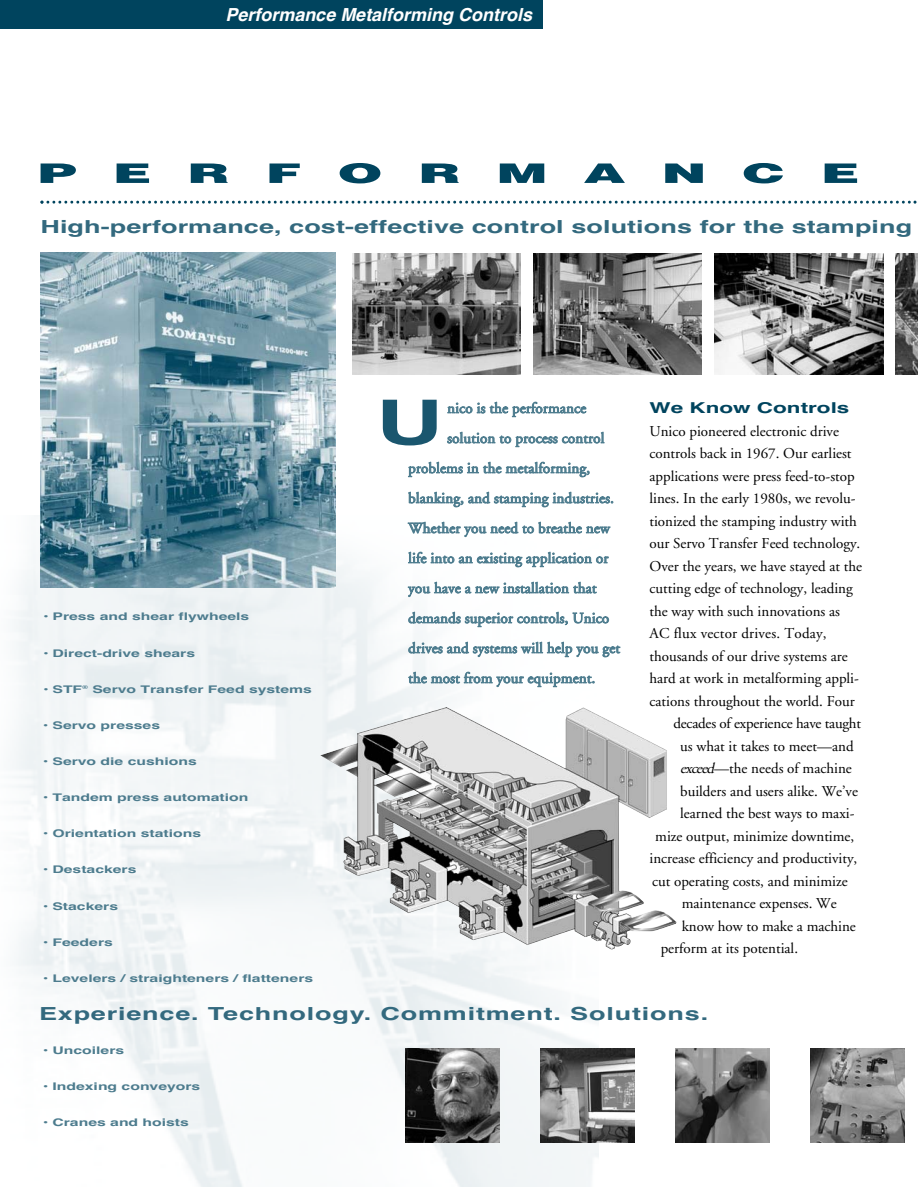
<style>
.page{position:relative;width:918px;height:1188px;background:#fff}
.page>*{position:absolute;margin:0;border:0;box-sizing:border-box;transform-origin:0 0}
.t1{font:700 61.95px "Helvetica";color:#1a566e;scale:1.5 1}
.t2{font:900 27px "Helvetica";color:#00445e;scale:2 1}
.t3{font:700 18px "Helvetica";letter-spacing:.005em;color:#33697e;scale:1.5 1}
.t4{font:700 18px "Helvetica";letter-spacing:.03em;color:#33697e;scale:1.5 1}
.t5{font:italic 700 18px "Helvetica";color:#fff}
.t6{font:15px "Adobe Garamond";color:#000}
.t7{font:15px "Adobe Garamond";letter-spacing:.01em;color:#4d7c8e}
.t8{font:700 15px "Helvetica";color:#00445e;scale:1.5 1}
.t9{font:700 10.5px "Helvetica";color:#4d7c8e;scale:1.5 1}
.s1{font-style:italic}
</style>
<div class="page">
<img style="left:12px;top:554px;width:586px;height:633px">
<div style="left:0;top:0;width:542px;height:28px;background:#00445e"></div>
<img style="left:405px;top:1049px;width:94px;height:94px">
<img style="left:540px;top:1049px;width:94px;height:94px">
<img style="left:675px;top:1049px;width:94px;height:94px">
<img style="left:810px;top:1049px;width:94px;height:94px">
<svg style="left:40px;top:201px;width:877px;height:3px"></svg>
<img style="left:566px;top:707px;width:93px;height:61px">
<img style="left:40px;top:252px;width:296px;height:335px">
<img style="left:352px;top:253px;width:169px;height:121px">
<img style="left:533px;top:253px;width:169px;height:121px">
<img style="left:714px;top:253px;width:169px;height:121px">
<img style="left:896px;top:253px;width:22px;height:121px">
<p class="t5" style="left:225px;top:8px;width:312px">Performance Metalforming Controls</p>
<h2 class="t2" style="left:38px;top:163px;width:21px">P</h2>
<h2 class="t2" style="left:112px;top:163px;width:21px">E</h2>
<h2 class="t2" style="left:187px;top:163px;width:23px">R</h2>
<h2 class="t2" style="left:266px;top:163px;width:20px">F</h2>
<h2 class="t2" style="left:338px;top:163px;width:24px">O</h2>
<h2 class="t2" style="left:419px;top:163px;width:23px">R</h2>
<h2 class="t2" style="left:497px;top:163px;width:27px">M</h2>
<h2 class="t2" style="left:584px;top:163px;width:23px">A</h2>
<h2 class="t2" style="left:662px;top:163px;width:24px">N</h2>
<h2 class="t2" style="left:743px;top:163px;width:23px">C</h2>
<h2 class="t2" style="left:821px;top:163px;width:21px">E</h2>
<p class="t3" style="left:40px;top:220px;width:583px">High-performance, cost-effective control solutions for the stamping</p>
<p class="t9" style="left:42px;top:613px;width:140px">• Press and shear flywheels</p>
<p class="t9" style="left:42px;top:649px;width:104px">• Direct-drive shears</p>
<p class="t9" style="left:42px;top:685px;width:182px">• STF<sup>®</sup> Servo Transfer Feed systems</p>
<p class="t9" style="left:42px;top:721px;width:80px">• Servo presses</p>
<p class="t9" style="left:42px;top:757px;width:105px">• Servo die cushions</p>
<p class="t9" style="left:42px;top:794px;width:139px">• Tandem press automation</p>
<p class="t9" style="left:42px;top:830px;width:108px">• Orientation stations</p>
<p class="t9" style="left:42px;top:866px;width:64px">• Destackers</p>
<p class="t9" style="left:42px;top:902px;width:52px">• Stackers</p>
<p class="t9" style="left:42px;top:938px;width:49px">• Feeders</p>
<p class="t9" style="left:42px;top:974px;width:182px">• Levelers / straighteners / flatteners</p>
<h1 class="t1" style="left:376px;top:400px;width:46px">U</h1>
<p class="t7" style="left:447px;top:402px;width:141px">nico is the performance</p>
<p class="t7" style="left:447px;top:432px;width:159px">solution to process control</p>
<p class="t7" style="left:408px;top:462px;width:183px">problems in the metalforming,</p>
<p class="t7" style="left:408px;top:492px;width:207px">blanking, and stamping industries.</p>
<p class="t7" style="left:408px;top:522px;width:203px">Whether you need to breathe new</p>
<p class="t7" style="left:408px;top:552px;width:202px">life into an existing application or</p>
<p class="t7" style="left:408px;top:582px;width:190px">you have a new installation that</p>
<p class="t7" style="left:408px;top:612px;width:202px">demands superior controls, Unico</p>
<p class="t7" style="left:408px;top:642px;width:213px">drives and systems will help you get</p>
<p class="t7" style="left:408px;top:672px;width:189px">the most from your equipment.</p>
<p class="t8" style="left:650px;top:402px;width:135px">We Know Controls</p>
<p class="t6" style="left:650px;top:425px;width:191px">Unico pioneered electronic drive</p>
<p class="t6" style="left:650px;top:447px;width:204px">controls back in 1967. Our earliest</p>
<p class="t6" style="left:650px;top:470px;width:207px">applications were press feed-to-stop</p>
<p class="t6" style="left:650px;top:492px;width:208px">lines. In the early 1980s, we revolu-</p>
<p class="t6" style="left:650px;top:515px;width:209px">tionized the stamping industry with</p>
<p class="t6" style="left:650px;top:537px;width:212px">our Servo Transfer Feed technology.</p>
<p class="t6" style="left:650px;top:560px;width:214px">Over the years, we have stayed at the</p>
<p class="t6" style="left:650px;top:582px;width:205px">cutting edge of technology, leading</p>
<p class="t6" style="left:650px;top:605px;width:192px">the way with such innovations as</p>
<p class="t6" style="left:650px;top:627px;width:179px">AC flux vector drives. Today,</p>
<p class="t6" style="left:650px;top:650px;width:200px">thousands of our drive systems are</p>
<p class="t6" style="left:650px;top:672px;width:211px">hard at work in metalforming appli-</p>
<p class="t6" style="left:650px;top:695px;width:207px">cations throughout the world. Four</p>
<p class="t6" style="left:674px;top:717px;width:189px">decades of experience have taught</p>
<p class="t6" style="left:680px;top:740px;width:175px">us what it takes to meet—and</p>
<p class="t6" style="left:680px;top:762px;width:173px"><span class="s1">exceed</span>—the needs of machine</p>
<p class="t6" style="left:680px;top:785px;width:179px">builders and users alike. We’ve</p>
<p class="t6" style="left:680px;top:807px;width:176px">learned the best ways to maxi-</p>
<p class="t6" style="left:655px;top:830px;width:200px">mize output, minimize downtime,</p>
<p class="t6" style="left:649px;top:852px;width:209px">increase efficiency and productivity,</p>
<p class="t6" style="left:652px;top:875px;width:197px">cut operating costs, and minimize</p>
<p class="t6" style="left:682px;top:897px;width:156px">maintenance expenses. We</p>
<p class="t6" style="left:682px;top:920px;width:176px">know how to make a machine</p>
<p class="t6" style="left:661px;top:942px;width:139px">perform at its potential.</p>
<p class="t4" style="left:39px;top:1007px;width:448px">Experience. Technology. Commitment. Solutions.</p>
<p class="t9" style="left:42px;top:1047px;width:56px">• Uncoilers</p>
<p class="t9" style="left:42px;top:1083px;width:107px">• Indexing conveyors</p>
<p class="t9" style="left:42px;top:1119px;width:99px">• Cranes and hoists</p>
</div>
